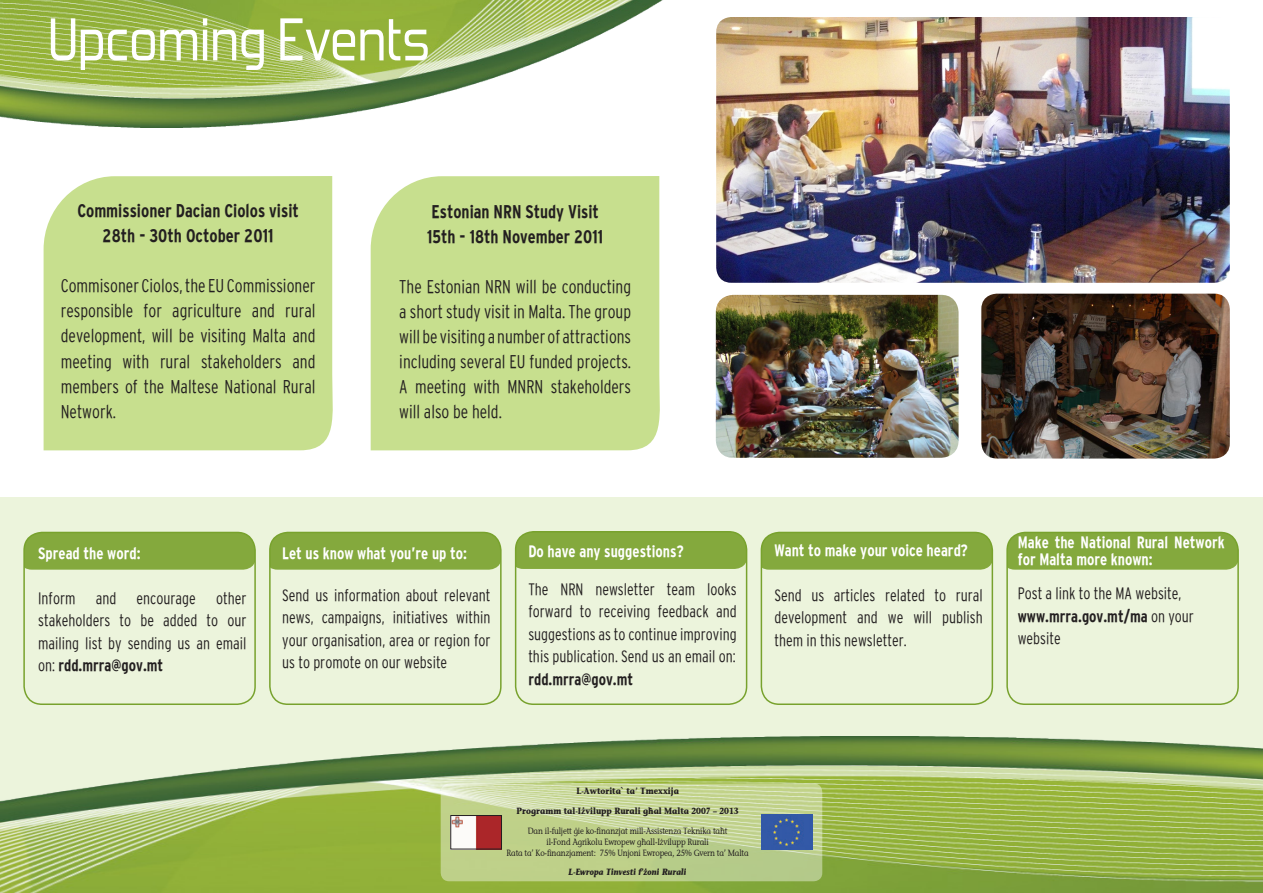
<style>
.page{position:relative;width:1263px;height:893px;background:#fff}
.page>*{position:absolute;margin:0;border:0;box-sizing:border-box;transform-origin:0 0}
.bodytext{font:60px "Forgotten Futurist Rg";color:#fff;scale:.95 1}
.bodytext-2{font:300 18.45px/25.2px "Maltinterstate Cond";color:#231f20;text-align:justify;scale:.95 1}
.bodytext-3{font:700 18.45px "Malt Interstate Cond";color:#231f20;scale:.95 1}
.bodytext-4{font:300 18.3px/25px "Maltinterstate Cond";color:#231f20;text-align:justify;scale:.95 1}
.bodytext-5{font:700 18.3px "Malt Interstate Cond";color:#231f20;scale:.95 1}
.bodytext-6{font:300 16.5px/22.5px "Maltinterstate Cond";color:#231f20;text-align:justify;scale:.95 1}
.bodytext-7{font:700 16.5px/16.5px "Malt Interstate Cond";color:#fff;scale:.95 1}
.bodytext-8{font:700 16.5px/22.5px "Malt Interstate Cond";color:#231f20;scale:.95 1}
.t1{font:9px "Malta Stone Informal";letter-spacing:-.02em;color:#231f20;scale:.85 1}
.t2{font:700 9px "Malta Stone Informal";color:#231f20;scale:.85 1}
.t3{font:italic 700 9px "Malta Stone Informal";color:#231f20;scale:.85 1}
.s1{font-family:"Malt Interstate Cond";font-weight:700}
.s2{font-family:"Maltinterstate Cond";font-weight:300}
</style>
<div class="page">
<div style="left:0;top:497px;width:1263px;height:336px;background:#ecf4dc"></div>
<img style="left:716px;top:17px;width:514px;height:266px">
<img style="left:0;top:736px;width:1263px;height:157px">
<img style="left:0;top:0;width:663px;height:128px">
<div style="left:24px;top:532px;width:231px;height:38px;background:#84a93d"></div>
<div style="left:23px;top:532px;width:233px;height:173px;border:2px solid #78a22d;border-radius:18px"></div>
<div style="left:761px;top:532px;width:231px;height:38px;background:#84a93d"></div>
<div style="left:761px;top:532px;width:232px;height:173px;border:2px solid #78a22d;border-radius:18px"></div>
<div style="left:1007px;top:532px;width:231px;height:38px;background:#84a93d"></div>
<div style="left:1006px;top:532px;width:233px;height:173px;border:2px solid #78a22d;border-radius:18px"></div>
<div style="left:270px;top:532px;width:229px;height:38px;background:#84a93d"></div>
<div style="left:269px;top:532px;width:233px;height:173px;border:2px solid #78a22d;border-radius:18px"></div>
<div style="left:516px;top:532px;width:231px;height:37px;background:#84a93d"></div>
<div style="left:515px;top:531px;width:232px;height:174px;border:2px solid #78a22d;border-radius:18px"></div>
<div style="left:44px;top:176px;width:289px;height:274px;background:#c7df8e"></div>
<div style="left:371px;top:176px;width:289px;height:274px;background:#c7df8e"></div>
<svg style="left:441px;top:783px;width:381px;height:98px;background:#c2d293"></svg>
<img style="left:453px;top:817px;width:47px;height:30px">
<div style="left:451px;top:815px;width:51px;height:34px;border:1px solid #231f20"></div>
<img style="left:761px;top:815px;width:51px;height:34px">
<img style="left:716px;top:295px;width:242px;height:163px">
<img style="left:981px;top:294px;width:249px;height:165px">
<p class="bodytext" style="left:48px;top:3px;width:403px">Upcoming Events</p>
<p class="bodytext-3" style="left:77px;top:200px;width:235px">Commissioner Dacian Ciolos visit</p>
<p class="bodytext-3" style="left:103px;top:225px;width:182px">28th - 30th October 2011</p>
<p class="bodytext-2" style="left:61px;top:273px;width:270px">Commisoner Ciolos, the EU Commissioner responsible for agriculture and rural development, will be visiting Malta and meeting with rural stakeholders and members of the Maltese National Rural Network.</p>
<p class="bodytext-5" style="left:432px;top:201px;width:178px">Estonian NRN Study Visit</p>
<p class="bodytext-5" style="left:427px;top:226px;width:187px">15th - 18th November 2011</p>
<p class="bodytext-4" style="left:399px;top:274px;width:246px">The Estonian NRN will be conducting a short study visit in Malta. The group will be visiting a number of attractions including several EU funded projects.<br>A meeting with MNRN stakeholders will also be held.</p>
<p class="bodytext-7" style="left:38px;top:545px;width:109px">Spread the word:</p>
<p class="bodytext-6" style="left:38px;top:587px;width:221px">Inform and encourage other stakeholders to be added to our mailing list by sending us an email on: <span class="s1">rdd.mrra@gov.mt</span></p>
<p class="bodytext-7" style="left:282px;top:545px;width:196px">Let us know what you’re up to:</p>
<p class="bodytext-6" style="left:282px;top:584px;width:221px">Send us information about relevant news, campaigns, initiatives within your organisation, area or region for us to promote on our website</p>
<p class="bodytext-7" style="left:528px;top:543px;width:165px">Do have any suggestions?</p>
<p class="bodytext-6" style="left:528px;top:578px;width:221px">The NRN newsletter team looks forward to receiving feedback and suggestions as to continue improving this publication. Send us an email on:</p>
<p class="bodytext-8" style="left:528px;top:668px;width:112px">rdd.mrra@gov.mt</p>
<p class="bodytext-7" style="left:774px;top:541px;width:205px">Want to make your voice heard?</p>
<p class="bodytext-6" style="left:774px;top:583px;width:221px">Send us articles related to rural development and we will publish them in this newsletter.</p>
<p class="bodytext-7" style="left:1018px;top:534px;width:219px">Make the National Rural Network for Malta more known:</p>
<p class="bodytext-6" style="left:1018px;top:582px;width:174px">Post a link to the MA website,</p>
<p class="bodytext-8" style="left:1018px;top:604px;width:187px">www.mrra.gov.mt/ma <span class="s2">on your website</span></p>
<p class="t2" style="left:576px;top:786px;width:122px">L-Awtorita` ta’ Tmexxija</p>
<p class="t2" style="left:517px;top:805px;width:263px">Programm tal-IΩvilupp Rurali g˙al Malta 2007 – 2013</p>
<p class="t1" style="left:528px;top:825px;width:236px">Dan il-fuljett ©ie ko-finanzjat mill-Assistenza Teknika ta˙t</p>
<p class="t1" style="left:546px;top:836px;width:192px">il-Fond Agrikolu Ewropew g˙all-IΩvilupp Rurali</p>
<p class="t1" style="left:506px;top:847px;width:286px">Rata ta’ Ko-finanzjament: 75% Unjoni Ewropea, 25% Gvern ta’ Malta</p>
<p class="t3" style="left:569px;top:867px;width:140px">L-Ewropa Tinvesti f’Ωoni Rurali</p>
</div>
